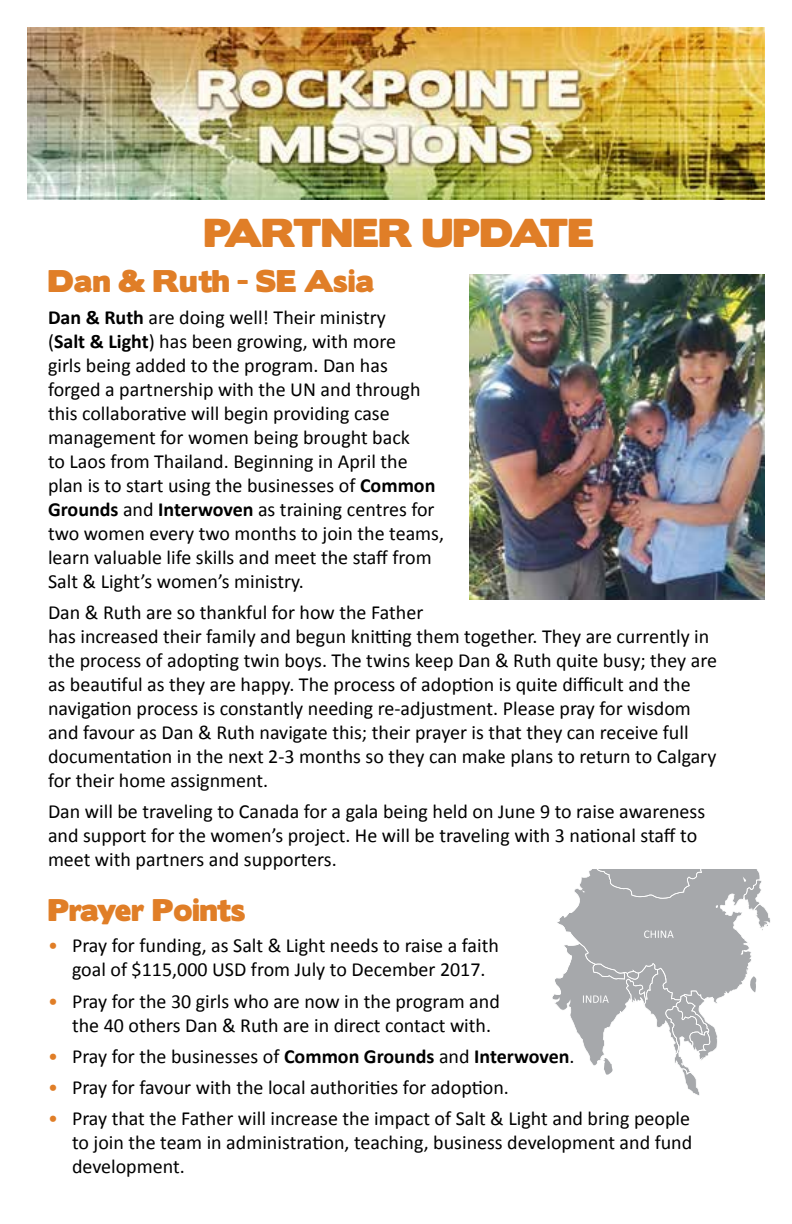
<style>
.page{position:relative;width:792px;height:1224px;background:#fff}
.page>*{position:absolute;margin:0;border:0;box-sizing:border-box;transform-origin:0 0}
.t1{font:36px "Boris Black Bloxx";color:#e07e27}
.t2{font:28px "Boris Black Bloxx";color:#e07e27}
.t3{font:20px/24px "Calibri";color:#000}
.s1{font-weight:700}
.s2{color:#e07e27}
</style>
<div class="page">
<svg style="left:552px;top:869px;width:218px;height:227px"></svg>
<img style="left:27px;top:27px;width:738px;height:172px">
<img style="left:470px;top:274px;width:295px;height:325px">
<h1 class="t1" style="left:204px;top:206px;width:391px">PARTNER UPDATE</h1>
<h2 class="t2" style="left:48px;top:260px;width:328px">Dan &amp; Ruth - SE Asia</h2>
<p class="t3" style="left:48px;top:305px;width:398px"><span class="s1">Dan &amp; Ruth</span> are doing well! Their ministry<br>(<span class="s1">Salt &amp; Light</span>) has been growing, with more<br>girls being added to the program. Dan has forged a partnership with the UN and through this collaborative will begin providing case management for women being brought back<br>to Laos from Thailand. Beginning in April the plan is to start using the businesses of <span class="s1">Common Grounds</span> and <span class="s1">Interwoven</span> as training centres for two women every two months to join the teams, learn valuable life skills and meet the staff from Salt &amp; Light’s women’s ministry.</p>
<p class="t3" style="left:48px;top:600px;width:671px">Dan &amp; Ruth are so thankful for how the Father<br>has increased their family and begun knitting them together. They are currently in the process of adopting twin boys. The twins keep Dan &amp; Ruth quite busy; they are as beautiful as they are happy. The process of adoption is quite difficult and the navigation process is constantly needing re-adjustment. Please pray for wisdom and favour as Dan &amp; Ruth navigate this; their prayer is that they can receive full documentation in the next 2-3 months so they can make plans to return to Calgary for their home assignment.</p>
<p class="t3" style="left:48px;top:799px;width:659px">Dan will be traveling to Canada for a gala being held on June 9 to raise awareness and support for the women’s project. He will be traveling with 3 national staff to meet with partners and supporters.</p>
<h2 class="t2" style="left:48px;top:889px;width:199px">Prayer Points</h2>
<p class="t3" style="left:48px;top:934px;width:452px;text-align:center"><span class="s2">•</span> Pray for funding, as Salt &amp; Light needs to raise a faith goal of $115,000 USD from July to December 2017.</p>
<p class="t3" style="left:72px;top:989px;width:429px;text-indent:-24px"><span class="s2">•</span> Pray for the 30 girls who are now in the program and the 40 others Dan &amp; Ruth are in direct contact with.</p>
<p class="t3" style="left:48px;top:1044px;width:528px"><span class="s2">•</span> Pray for the businesses of <span class="s1">Common Grounds</span> and <span class="s1">Interwoven</span>.</p>
<p class="t3" style="left:48px;top:1075px;width:463px"><span class="s2">•</span> Pray for favour with the local authorities for adoption.</p>
<p class="t3" style="left:72px;top:1107px;width:622px;text-align:justify;text-indent:-24px"><span class="s2">•</span> Pray that the Father will increase the impact of Salt &amp; Light and bring people to join the team in administration, teaching, business development and fund development.</p>
</div>
